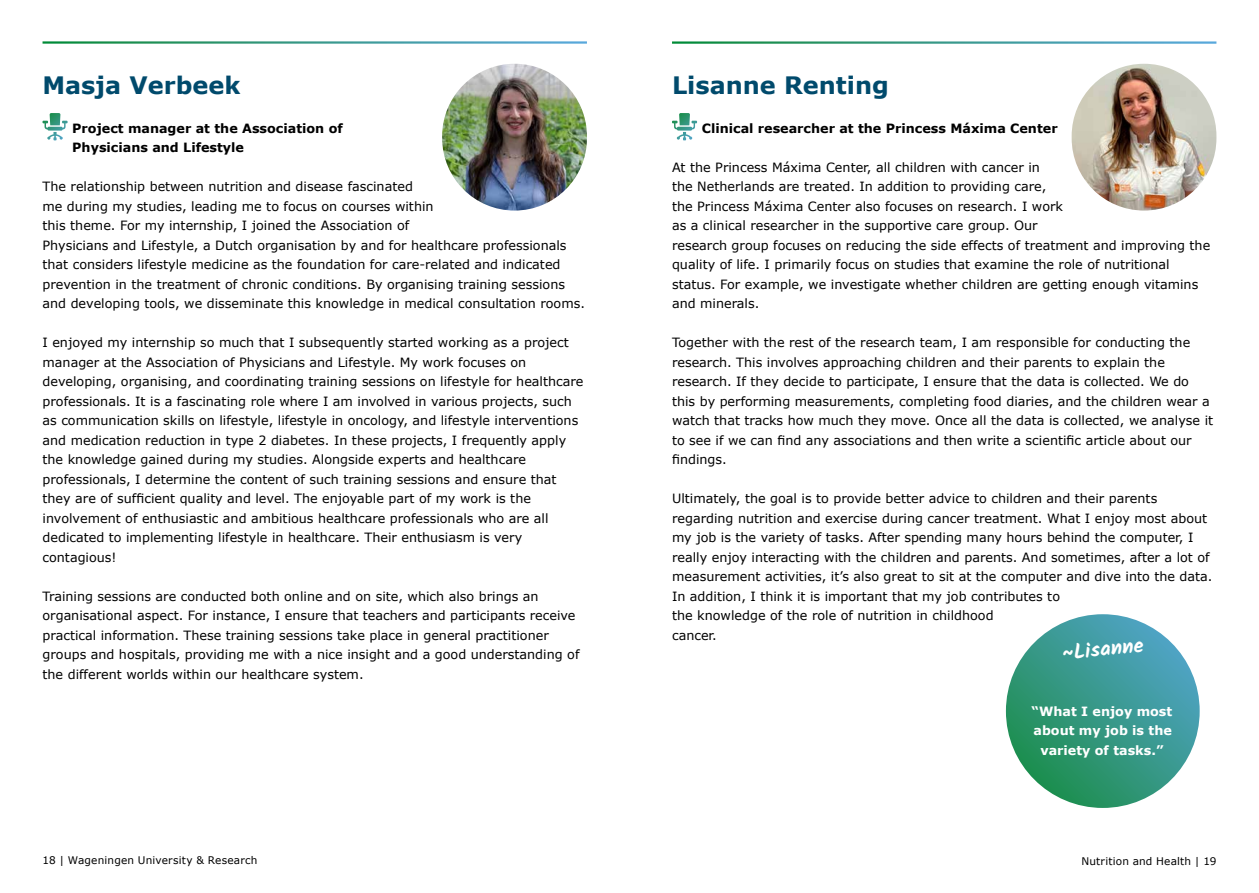
<style>
.page{position:relative;width:1259px;height:893px;background:#fff}
.page>*{position:absolute;margin:0;border:0;box-sizing:border-box;transform-origin:0 0}
.H1_Kop{font:700 24px "Verdana";color:#004a6c}
.t1{font:700 20.7px "Kalam";color:#fff}
.Platte_tekst{font:12.75px/19.5px "Verdana";color:#000}
.H2_Kop_paragraaf{font:700 12.75px "Verdana";color:#000}
.t2{font:700 12.75px/19.5px "Verdana";color:#fff;text-align:center}
.t3{font:10.5px "Verdana";letter-spacing:.015em;color:#000}
</style>
<div class="page">
<svg style="left:43px;top:113px;width:25px;height:27px"></svg>
<svg style="left:672px;top:113px;width:25px;height:27px"></svg>
<img style="left:442px;top:64px;width:145px;height:147px;border-radius:72px">
<img style="left:1071px;top:64px;width:145px;height:147px;border-radius:72px">
<svg style="left:1006px;top:614px;width:193px;height:194px;background:#379889"></svg>
<h1 class="H1_Kop" style="left:43px;top:69px;width:199px">Masja Verbeek</h1>
<h2 class="H2_Kop_paragraaf" style="left:72px;top:120px;width:272px">Project manager at the Association of</h2>
<h2 class="H2_Kop_paragraaf" style="left:72px;top:139px;width:173px">Physicians and Lifestyle</h2>
<p class="Platte_tekst" style="left:43px;top:177px;width:544px">The relationship between nutrition and disease fascinated<br>me during my studies, leading me to focus on courses within<br>this theme. For my internship, I joined the Association of<br>Physicians and Lifestyle, a Dutch organisation by and for healthcare professionals that considers lifestyle medicine as the foundation for care-related and indicated prevention in the treatment of chronic conditions. By organising training sessions and developing tools, we disseminate this knowledge in medical consultation rooms.</p>
<p class="Platte_tekst" style="left:43px;top:333px;width:542px">I enjoyed my internship so much that I subsequently started working as a project manager at the Association of Physicians and Lifestyle. My work focuses on developing, organising, and coordinating training sessions on lifestyle for healthcare professionals. It is a fascinating role where I am involved in various projects, such as communication skills on lifestyle, lifestyle in oncology, and lifestyle interventions and medication reduction in type 2 diabetes. In these projects, I frequently apply the knowledge gained during my studies. Alongside experts and healthcare professionals, I determine the content of such training sessions and ensure that they are of sufficient quality and level. The enjoyable part of my work is the involvement of enthusiastic and ambitious healthcare professionals who are all dedicated to implementing lifestyle in healthcare. Their enthusiasm is very contagious!</p>
<p class="Platte_tekst" style="left:43px;top:586px;width:538px">Training sessions are conducted both online and on site, which also brings an organisational aspect. For instance, I ensure that teachers and participants receive practical information. These training sessions take place in general practitioner groups and hospitals, providing me with a nice insight and a good understanding of the different worlds within our healthcare system.</p>
<h1 class="H1_Kop" style="left:672px;top:69px;width:218px">Lisanne Renting</h1>
<h2 class="H2_Kop_paragraaf" style="left:702px;top:120px;width:357px">Clinical researcher at the Princess Máxima Center</h2>
<p class="Platte_tekst" style="left:672px;top:157px;width:540px">At the Princess Máxima Center, all children with cancer in<br>the Netherlands are treated. In addition to providing care,<br>the Princess Máxima Center also focuses on research. I work<br>as a clinical researcher in the supportive care group. Our<br>research group focuses on reducing the side effects of treatment and improving the quality of life. I primarily focus on studies that examine the role of nutritional status. For example, we investigate whether children are getting enough vitamins and minerals.</p>
<p class="Platte_tekst" style="left:672px;top:333px;width:543px">Together with the rest of the research team, I am responsible for conducting the research. This involves approaching children and their parents to explain the research. If they decide to participate, I ensure that the data is collected. We do this by performing measurements, completing food diaries, and the children wear a watch that tracks how much they move. Once all the data is collected, we analyse it to see if we can find any associations and then write a scientific article about our findings.</p>
<p class="Platte_tekst" style="left:672px;top:489px;width:542px">Ultimately, the goal is to provide better advice to children and their parents regarding nutrition and exercise during cancer treatment. What I enjoy most about my job is the variety of tasks. After spending many hours behind the computer, I really enjoy interacting with the children and parents. And sometimes, after a lot of measurement activities, it’s also great to sit at the computer and dive into the data.<br>In addition, I think it is important that my job contributes to<br>the knowledge of the role of nutrition in childhood<br>cancer.</p>
<h2 class="t1" style="left:1060px;top:641px;width:84px;rotate:-6deg">~Lisanne</h2>
<p class="t2" style="left:1031px;top:702px;width:142px">“What I enjoy most about my job is the variety of tasks.”</p>
<p class="t3" style="left:43px;top:854px;width:217px">18 | Wageningen University &amp; Research</p>
<p class="t3" style="left:1081px;top:854px;width:137px">Nutrition and Health | 19</p>
</div>
